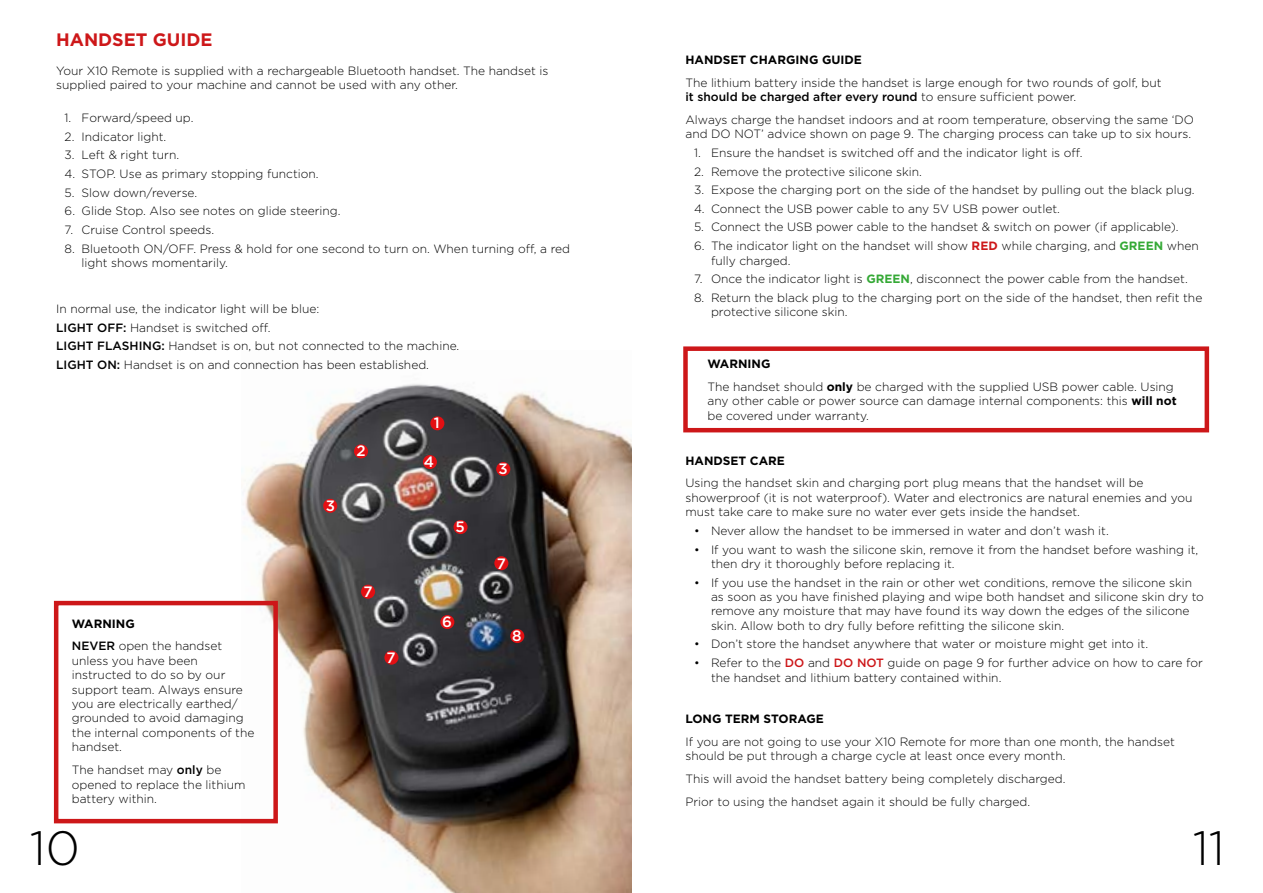
<style>
.page{position:relative;width:1263px;height:893px;background:#fff}
.page>*{position:absolute;margin:0;border:0;box-sizing:border-box;transform-origin:0 0}
.t1{font:300 48px "Gotham";color:#000}
.t2{font:700 18px "Gotham";color:#cd1719}
.t3{font:500 15px "Gotham";color:#fff}
.t4{font:300 12px/14.4px "Gotham";color:#000}
.t5{font:700 12px "Gotham";color:#000}
.s1{font-weight:500}
.s2{font-weight:700}
.s3{font-weight:700;color:#cd1719}
.s4{font-weight:700;color:#35a936}
.s5{font-weight:500;color:#cd1719}
</style>
<div class="page">
<img style="left:242px;top:384px;width:389px;height:509px">
<div style="left:54px;top:601px;width:224px;height:222px;border:4px solid #cd1719"></div>
<div style="left:683px;top:346px;width:526px;height:86px;border:4px solid #cd1719"></div>
<div style="left:430px;top:416px;width:14px;height:14px;background:#e30f13;border-radius:50%"></div>
<div style="left:354px;top:444px;width:14px;height:14px;background:#e30f13;border-radius:50%"></div>
<div style="left:323px;top:499px;width:14px;height:14px;background:#e30f13;border-radius:50%"></div>
<div style="left:423px;top:455px;width:14px;height:14px;background:#e30f13;border-radius:50%"></div>
<div style="left:496px;top:462px;width:14px;height:14px;background:#e30f13;border-radius:50%"></div>
<div style="left:440px;top:615px;width:14px;height:14px;background:#e30f13;border-radius:50%"></div>
<div style="left:361px;top:585px;width:14px;height:14px;background:#e30f13;border-radius:50%"></div>
<div style="left:494px;top:556px;width:14px;height:14px;background:#e30f13;border-radius:50%"></div>
<div style="left:510px;top:629px;width:14px;height:14px;background:#e30f13;border-radius:50%"></div>
<div style="left:384px;top:651px;width:14px;height:14px;background:#e30f13;border-radius:50%"></div>
<div style="left:453px;top:520px;width:15px;height:14px;background:#e30f13;border-radius:50%"></div>
<h2 class="t2" style="left:56px;top:28px;width:158px">HANDSET GUIDE</h2>
<p class="t4" style="left:56px;top:63px;width:494px">Your X10 Remote is supplied with a rechargeable Bluetooth handset. The handset is supplied paired to your machine and cannot be used with any other.</p>
<p class="t4" style="left:65px;top:110px;width:130px">1. Forward/speed up.</p>
<p class="t4" style="left:65px;top:129px;width:103px">2. Indicator light.</p>
<p class="t4" style="left:65px;top:148px;width:116px">3. Left &amp; right turn.</p>
<p class="t4" style="left:65px;top:166px;width:255px">4. STOP. Use as primary stopping function.</p>
<p class="t4" style="left:65px;top:185px;width:134px">5. Slow down/reverse.</p>
<p class="t4" style="left:65px;top:204px;width:277px">6. Glide Stop. Also see notes on glide steering.</p>
<p class="t4" style="left:65px;top:222px;width:151px">7. Cruise Control speeds.</p>
<p class="t4" style="left:82px;top:241px;width:490px;text-indent:-17px">8. Bluetooth ON/OFF. Press &amp; hold for one second to turn on. When turning off, a red light shows momentarily.</p>
<p class="t4" style="left:56px;top:299px;width:405px;line-height:18.6px">In normal use, the indicator light will be blue:<br><span class="s1">LIGHT OFF:</span> Handset is switched off.<br><span class="s1">LIGHT FLASHING:</span> Handset is on, but not connected to the machine.<br><span class="s1">LIGHT ON:</span> Handset is on and connection has been established.</p>
<p class="t4" style="left:72px;top:611px;width:152px;line-height:23px"><span class="s2">WARNING<br></span><span class="s1">NEVER</span> open the handset</p>
<p class="t4" style="left:72px;top:653px;width:184px">unless you have been instructed to do so by our support team. Always ensure you are electrically earthed/ grounded to avoid damaging the internal components of the handset.</p>
<p class="t4" style="left:72px;top:762px;width:175px">The handset may <span class="s1">only</span> be opened to replace the lithium battery within.</p>
<p class="t3" style="left:326px;top:496px;width:11px">3</p>
<p class="t3" style="left:357px;top:441px;width:11px">2</p>
<p class="t3" style="left:364px;top:581px;width:11px">7</p>
<p class="t3" style="left:386px;top:647px;width:11px">7</p>
<p class="t3" style="left:434px;top:413px;width:7px">1</p>
<p class="t3" style="left:424px;top:452px;width:12px">4</p>
<p class="t3" style="left:456px;top:517px;width:11px">5</p>
<p class="t3" style="left:442px;top:612px;width:11px">6</p>
<p class="t3" style="left:499px;top:459px;width:11px">3</p>
<p class="t3" style="left:497px;top:554px;width:11px">7</p>
<p class="t3" style="left:512px;top:626px;width:11px">8</p>
<p class="t5" style="left:685px;top:51px;width:178px">HANDSET CHARGING GUIDE</p>
<p class="t4" style="left:685px;top:75px;width:478px">The lithium battery inside the handset is large enough for two rounds of golf, but <span class="s1">it should be charged after every round</span> to ensure sufficient power.</p>
<p class="t4" style="left:685px;top:112px;width:510px">Always charge the handset indoors and at room temperature, observing the same ‘DO and DO NOT’ advice shown on page 9. The charging process can take up to six hours.</p>
<p class="t4" style="left:694px;top:145px;width:390px">1. Ensure the handset is switched off and the indicator light is off.</p>
<p class="t4" style="left:694px;top:164px;width:229px">2. Remove the protective silicone skin.</p>
<p class="t4" style="left:694px;top:182px;width:502px">3. Expose the charging port on the side of the handset by pulling out the black plug.</p>
<p class="t4" style="left:694px;top:201px;width:367px">4. Connect the USB power cable to any 5V USB power outlet.</p>
<p class="t4" style="left:694px;top:220px;width:486px">5. Connect the USB power cable to the handset &amp; switch on power (if applicable).</p>
<p class="t4" style="left:711px;top:238px;width:489px;text-indent:-17px">6. The indicator light on the handset will show <span class="s3">RED</span> while charging, and <span class="s4">GREEN</span> when fully charged.</p>
<p class="t4" style="left:694px;top:271px;width:495px">7. Once the indicator light is <span class="s4">GREEN</span>, disconnect the power cable from the handset.</p>
<p class="t4" style="left:711px;top:290px;width:493px;text-indent:-17px">8. Return the black plug to the charging port on the side of the handset, then refit the protective silicone skin.</p>
<p class="t4" style="left:708px;top:352px;width:468px;line-height:23px"><span class="s2">WARNING<br></span>The handset should <span class="s2">only</span> be charged with the supplied USB power cable. Using</p>
<p class="t4" style="left:708px;top:394px;width:471px">any other cable or power source can damage internal components: this <span class="s2">will not </span>be covered under warranty.</p>
<p class="t5" style="left:685px;top:452px;width:101px">HANDSET CARE</p>
<p class="t4" style="left:685px;top:476px;width:508px">Using the handset skin and charging port plug means that the handset will be showerproof (it is not waterproof). Water and electronics are natural enemies and you must take care to make sure no water ever gets inside the handset.</p>
<p class="t4" style="left:694px;top:523px;width:416px">• Never allow the handset to be immersed in water and don’t wash it.</p>
<p class="t4" style="left:711px;top:542px;width:489px;text-indent:-17px">• If you want to wash the silicone skin, remove it from the handset before washing it, then dry it thoroughly before replacing it.</p>
<p class="t4" style="left:711px;top:575px;width:494px;text-indent:-17px">• If you use the handset in the rain or other wet conditions, remove the silicone skin as soon as you have finished playing and wipe both handset and silicone skin dry to remove any moisture that may have found its way down the edges of the silicone skin. Allow both to dry fully before refitting the silicone skin.</p>
<p class="t4" style="left:694px;top:637px;width:456px">• Don’t store the handset anywhere that water or moisture might get into it.</p>
<p class="t4" style="left:711px;top:655px;width:493px;text-indent:-17px">• Refer to the <span class="s5">DO</span> and <span class="s5">DO NOT</span> guide on page 9 for further advice on how to care for the handset and lithium battery contained within.</p>
<p class="t5" style="left:685px;top:711px;width:140px">LONG TERM STORAGE</p>
<p class="t4" style="left:685px;top:734px;width:491px">If you are not going to use your X10 Remote for more than one month, the handset should be put through a charge cycle at least once every month.</p>
<p class="t4" style="left:685px;top:767px;width:381px;line-height:23px">This will avoid the handset battery being completely discharged.<br>Prior to using the handset again it should be fully charged.</p>
<h1 class="t1" style="left:30px;top:818px;width:52px">10</h1>
<h1 class="t1" style="left:1193px;top:818px;width:34px">11</h1>
</div>
